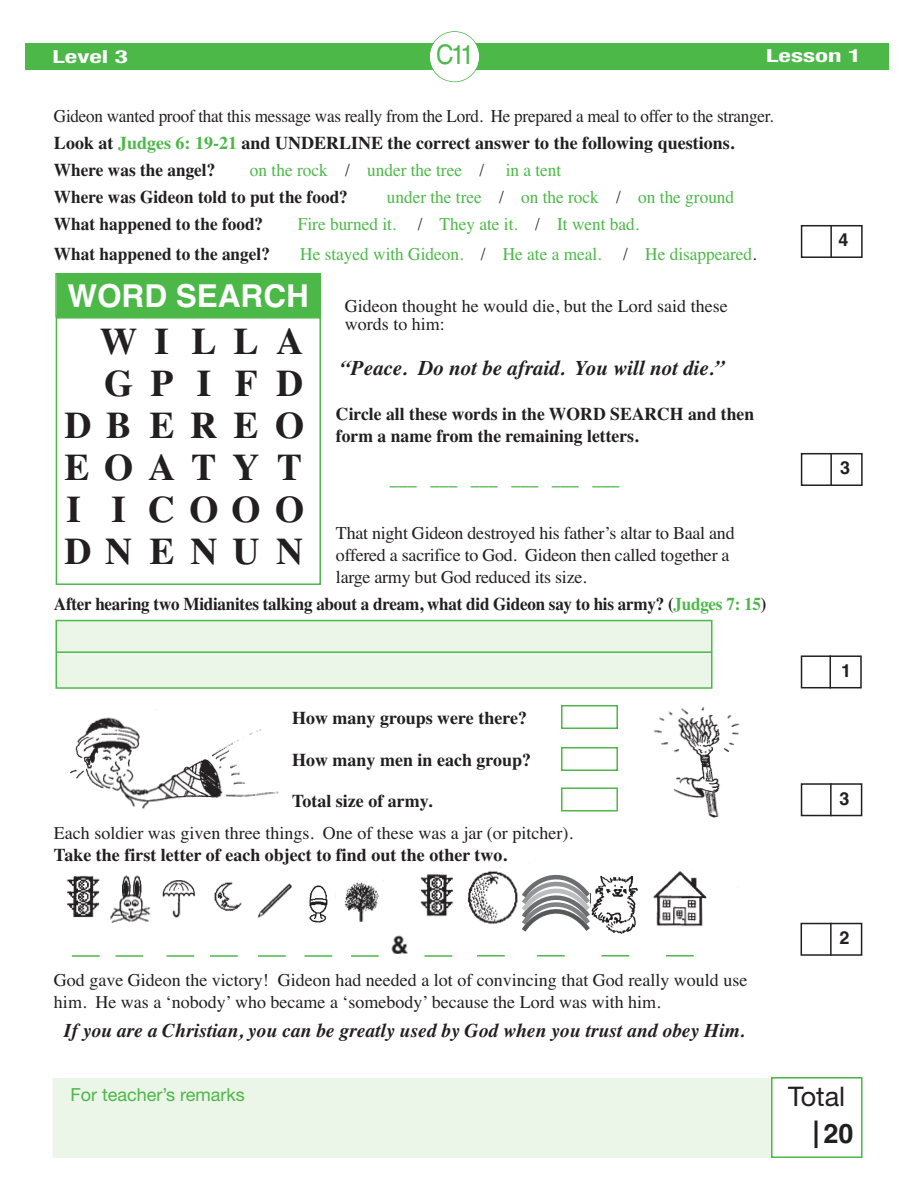
<style>
.page{position:relative;width:918px;height:1188px;background:#fff}
.page>*{position:absolute;margin:0;border:0;box-sizing:border-box;transform-origin:0 0}
.t1{font:700 37.5px/42px "Times";letter-spacing:.435em;color:#231f20;text-align:right}
.t2{font:700 31.5px "Helvetica";color:#fff}
.t3{font:27px "Helvetica Neue";color:#231f20}
.t4{font:27px "Helvetica";color:#4cb848;scale:.9 1}
.t5{font:700 27px "Helvetica";color:#231f20}
.t6{font:italic 700 21px "Times";color:#231f20}
.t7{font:italic 700 19.5px "Times";color:#231f20}
.t8{font:18px/21.6px "Times";color:#231f20}
.t9{font:700 18px/21.6px "Times";color:#231f20}
.t10{font:18px/27px "Times";color:#231f20;scale:.95 1}
.t11{font:18px "Times";color:#4cb848;scale:.96 1}
.t12{font:700 18px/27px "Times";color:#231f20;scale:.96 1}
.t13{font:700 18px "Times";color:#231f20;scale:.95 1}
.t14{font:18px "Helvetica Neue";color:#4cb848}
.t15{font:700 18px "Times";color:#4cb848}
.t16{font:700 condensed 18px "Helvetica Neue";color:#fff;scale:1.5 1}
.t17{font:700 18px "Helvetica";color:#231f20}
.s1{font-weight:700}
.s2{font-weight:700;color:#4cb848}
.s3{font-weight:400;color:#4cb848}
.s4{font-weight:400}
.s5{color:#231f20}
.s6{color:#4cb848}
</style>
<div class="page">
<div style="left:26px;top:44px;width:864px;height:26px;background:#4cb848"></div>
<div style="left:54px;top:1079px;width:807px;height:77px;background:#ebf5e8"></div>
<div style="left:52px;top:1078px;width:810px;height:80px;border:2px solid #ebf5e8"></div>
<div style="left:430px;top:32px;width:49px;height:49px;background:#fff;border-radius:50%"></div>
<div style="left:429px;top:31px;width:51px;height:51px;border:2px solid #4cb848;border-radius:50%"></div>
<div style="left:773px;top:1079px;width:88px;height:77px;background:#fff"></div>
<div style="left:771px;top:1077px;width:91px;height:81px;border:2px solid #4cb848"></div>
<hr style="left:815px;top:1121px;width:3px;height:27px;background:#231f20">
<div style="left:57px;top:621px;width:654px;height:66px;background:#ebf5e8"></div>
<div style="left:56px;top:620px;width:656px;height:69px;border:2px solid #4cb848"></div>
<div style="left:56px;top:317px;width:265px;height:268px;border:2px solid #4cb848"></div>
<div style="left:57px;top:274px;width:262px;height:42px;background:#4cb848"></div>
<div style="left:55px;top:273px;width:266px;height:44px;border:2px solid #4cb848"></div>
<img style="left:67px;top:707px;width:673px;height:220px">
<svg style="left:800px;top:224px;width:63px;height:732px"></svg>
<hr style="left:830px;top:923px;width:2px;height:33px;background:#231f20">
<hr style="left:56px;top:651px;width:655px;height:2px;background:#4cb848">
<svg style="left:70px;top:705px;width:625px;height:252px"></svg>
<img style="left:297px;top:876px;width:38px;height:56px">
<div style="left:591px;top:871px;width:55px;height:66px;background:#fff"></div>
<img style="left:594px;top:875px;width:44px;height:59px">
<svg style="left:517px;top:867px;width:77px;height:70px"></svg>
<p class="t16" style="left:52px;top:46px;width:52px">Level 3</p>
<h3 class="t4" style="left:436px;top:45px;width:44px">C11</h3>
<p class="t16" style="left:766px;top:46px;width:65px">Lesson 1</p>
<p class="t10" style="left:54px;top:104px;width:759px">Gideon wanted proof that this message was really from the Lord. He prepared a meal to offer to the stranger.<br><span class="s1">Look at</span> <span class="s2">Judges 6: 19-21</span> <span class="s1">and UNDERLINE the correct answer to the following questions.<br>Where was the angel?</span></p>
<p class="t12" style="left:54px;top:158px;width:530px;text-indent:196px"><span class="s3">on the rock</span> <span class="s4">/</span> <span class="s3">under the tree</span> <span class="s4">/</span> <span class="s3">in a tent<br></span>Where was Gideon told to put the food?</p>
<p class="t11" style="left:387px;top:190px;width:363px">under the tree <span class="s5">/</span> on the rock <span class="s5">/</span> on the ground</p>
<p class="t12" style="left:54px;top:212px;width:220px">What happened to the food?</p>
<p class="t11" style="left:298px;top:217px;width:357px">Fire burned it. <span class="s5">/</span> They ate it. <span class="s5">/</span> It went bad.</p>
<p class="t12" style="left:54px;top:242px;width:227px">What happened to the angel?</p>
<p class="t11" style="left:300px;top:247px;width:477px">He stayed with Gideon. <span class="s5">/</span> He ate a meal. <span class="s5">/</span> He disappeared<span class="s5">.</span></p>
<p class="t8" style="left:345px;top:299px;width:384px;line-height:18px">Gideon thought he would die, but the Lord said these words to him:</p>
<p class="t6" style="left:340px;top:361px;width:386px">“Peace. Do not be afraid. You will not die.”</p>
<p class="t9" style="left:336px;top:405px;width:420px">Circle all these words in the WORD SEARCH and then form a name from the remaining letters.</p>
<h2 class="t2" style="left:67px;top:284px;width:243px">WORD SEARCH</h2>
<h1 class="t1" style="left:65px;top:324px;width:241px">WI LLA<br>GPIFD<br>DBEREO<br>EOATYT<br>I I COOO<br>DNENUN</h1>
<p class="t15" style="left:390px;top:472px;width:231px">___ ___ ___ ___ ___ ___</p>
<p class="t8" style="left:336px;top:524px;width:400px">That night Gideon destroyed his father’s altar to Baal and offered a sacrifice to God. Gideon then called together a large army but God reduced its size.</p>
<p class="t13" style="left:54px;top:598px;width:751px">After hearing two Midianites talking about a dream, what did Gideon say to his army? (<span class="s6">Judges 7: 15</span>)</p>
<p class="t9" style="left:292px;top:709px;width:237px">How many groups were there?</p>
<p class="t9" style="left:292px;top:751px;width:241px">How many men in each group?</p>
<p class="t9" style="left:292px;top:792px;width:142px">Total size of army.</p>
<p class="t8" style="left:54px;top:824px;width:520px">Each soldier was given three things. One of these was a jar (or pitcher).</p>
<p class="t9" style="left:54px;top:846px;width:455px">Take the first letter of each object to find out the other two.</p>
<p class="t17" style="left:839px;top:233px;width:12px">4</p>
<p class="t17" style="left:840px;top:461px;width:12px">3</p>
<p class="t17" style="left:841px;top:664px;width:12px">1</p>
<p class="t17" style="left:840px;top:792px;width:12px">3</p>
<p class="t8" style="left:54px;top:971px;width:695px">God gave Gideon the victory! Gideon had needed a lot of convincing that God really would use him. He was a ‘nobody’ who became a ‘somebody’ because the Lord was with him.</p>
<p class="t7" style="left:64px;top:1023px;width:682px">If you are a Christian, you can be greatly used by God when you trust and obey Him.</p>
<p class="t14" style="left:70px;top:1088px;width:176px">For teacher’s remarks</p>
<p class="t17" style="left:840px;top:931px;width:12px">2</p>
<h3 class="t3" style="left:788px;top:1086px;width:58px">Total</h3>
<h3 class="t5" style="left:824px;top:1123px;width:32px">20</h3>
</div>
